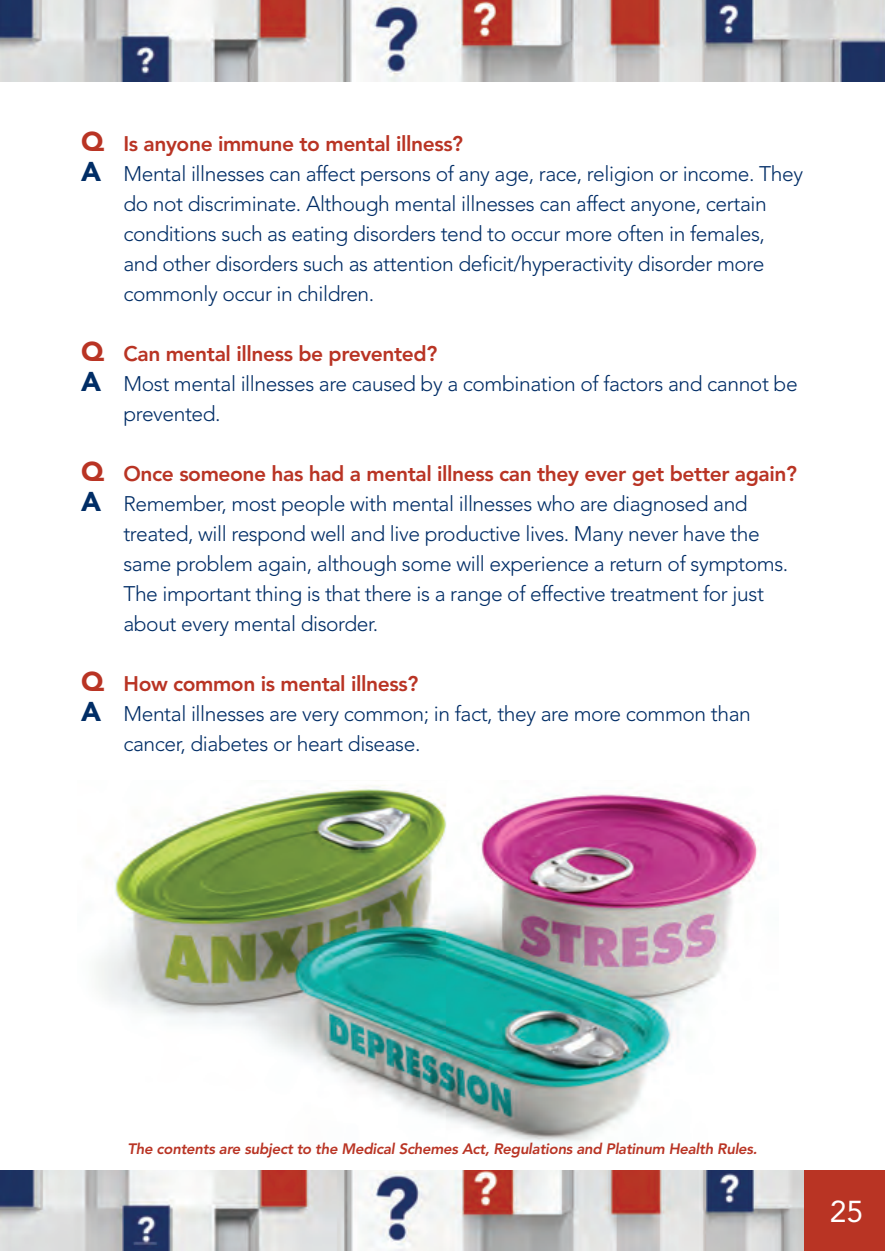
<style>
.page{position:relative;width:885px;height:1251px;background:#fff}
.page>*{position:absolute;margin:0;border:0;box-sizing:border-box;transform-origin:0 0}
.t1{font:30px "Avenir";color:#fff}
.t2{font:300 21px "Avenir";letter-spacing:-.02em;color:#002d66}
.t3{font:800 21px "Avenir";letter-spacing:-.02em;color:#b93424}
.t4{font:italic 800 15px "Avenir";letter-spacing:-.02em;color:#b93424}
.s1{font-weight:900;font-size:27px}
</style>
<div class="page">
<img style="left:0;top:1170px;width:804px;height:81px">
<img style="left:0;top:0;width:885px;height:81px">
<img style="left:98px;top:785px;width:660px;height:362px">
<div style="left:804px;top:1170px;width:81px;height:81px;background:#b93424"></div>
<p class="t3" style="left:81px;top:127px;width:384px"><span class="s1">Q</span> Is anyone immune to mental illness?</p>
<p class="t2" style="left:81px;top:161px;width:723px"><span class="s1">A</span> Mental illnesses can affect persons of any age, race, religion or income. They</p>
<p class="t2" style="left:123px;top:191px;width:645px">do not discriminate. Although mental illnesses can affect anyone, certain</p>
<p class="t2" style="left:123px;top:221px;width:643px">conditions such as eating disorders tend to occur more often in females,</p>
<p class="t2" style="left:123px;top:251px;width:642px">and other disorders such as attention deficit/hyperactivity disorder more</p>
<p class="t2" style="left:123px;top:281px;width:252px">commonly occur in children.</p>
<p class="t3" style="left:81px;top:337px;width:358px"><span class="s1">Q</span> Can mental illness be prevented?</p>
<p class="t2" style="left:81px;top:371px;width:718px"><span class="s1">A</span> Most mental illnesses are caused by a combination of factors and cannot be</p>
<p class="t2" style="left:123px;top:401px;width:99px">prevented.</p>
<p class="t3" style="left:81px;top:457px;width:717px"><span class="s1">Q</span> Once someone has had a mental illness can they ever get better again?</p>
<p class="t2" style="left:81px;top:491px;width:668px"><span class="s1">A</span> Remember, most people with mental illnesses who are diagnosed and</p>
<p class="t2" style="left:123px;top:521px;width:638px">treated, will respond well and live productive lives. Many never have the</p>
<p class="t2" style="left:123px;top:551px;width:666px">same problem again, although some will experience a return of symptoms.</p>
<p class="t2" style="left:123px;top:581px;width:642px">The important thing is that there is a range of effective treatment for just</p>
<p class="t2" style="left:123px;top:611px;width:256px">about every mental disorder.</p>
<p class="t3" style="left:81px;top:667px;width:339px"><span class="s1">Q</span> How common is mental illness?</p>
<p class="t2" style="left:81px;top:701px;width:671px"><span class="s1">A</span> Mental illnesses are very common; in fact, they are more common than</p>
<p class="t2" style="left:123px;top:731px;width:299px">cancer, diabetes or heart disease.</p>
<p class="t4" style="left:128px;top:1139px;width:631px">The contents are subject to the Medical Schemes Act, Regulations and Platinum Health Rules.</p>
<h1 class="t1" style="left:830px;top:1187px;width:35px">25</h1>
</div>
